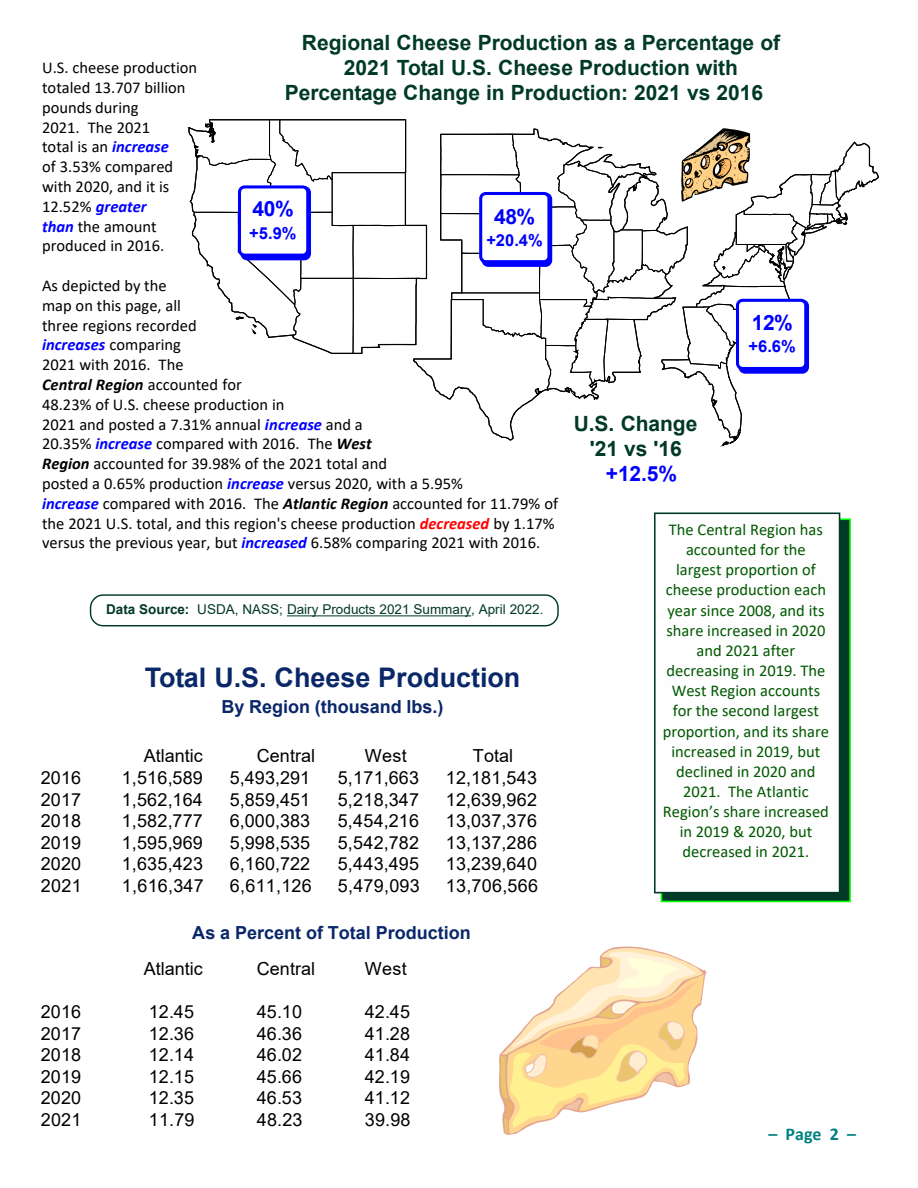
<style>
.page{position:relative;width:918px;height:1188px;background:#fff}
.page>*{position:absolute;margin:0;border:0;box-sizing:border-box;transform-origin:0 0}
.t1{font:700 27px "Arial";color:#092769}
.t2{font:700 21px/25.2px "Arial";color:#003927;text-align:center}
.t3{font:700 21px "Arial";letter-spacing:-.02em;color:#00f}
.t4{font:18px "Arial";color:#000}
.t5{font:700 18px "Arial";color:#092769}
.t6{font:700 18px "Calibri";color:#008080}
.t7{font:16.5px/19.8px "Calibri";color:#000}
.t8{font:16.5px/20.1px "Calibri";color:#005800;text-align:center}
.t9{font:700 16.5px "Arial";color:#00f}
.t10{font:13.5px "Arial";color:#003927}
.s1{font-weight:700;font-style:italic;color:#00f}
.s2{font-weight:700;font-style:italic}
.s3{font-weight:700;font-style:italic;color:#f00}
.s4{font-weight:700}
</style>
<div class="page">
<div style="left:661px;top:518px;width:190px;height:384px;background:#003927;border:2px solid #0f0"></div>
<svg style="left:499px;top:947px;width:208px;height:187px"></svg>
<svg style="left:188px;top:120px;width:691px;height:327px"></svg>
<div style="left:654px;top:513px;width:186px;height:380px;background:#fefefe;border:2px solid #003927"></div>
<svg style="left:89px;top:594px;width:470px;height:33px"></svg>
<p class="t2" style="left:302px;top:32px;width:480px">Regional Cheese Production as a Percentage of</p>
<p class="t2" style="left:344px;top:57px;width:396px">2021 Total U.S. Cheese Production with</p>
<p class="t2" style="left:285px;top:82px;width:480px">Percentage Change in Production: 2021 vs 2016</p>
<p class="t7" style="left:42px;top:59px;width:157px">U.S. cheese production totaled 13.707 billion pounds during<br>2021. The 2021<br>total is an <span class="s1">increase<br></span>of 3.53% compared with 2020, and it is<br>12.52% <span class="s1">greater<br>than</span> the amount produced in 2016.</p>
<p class="t7" style="left:42px;top:277px;width:518px">As depicted by the<br>map on this page, all<br>three regions recorded<br><span class="s1">increases</span> comparing<br>2021 with 2016. The<br><span class="s2">Central Region</span> accounted for<br>48.23% of U.S. cheese production in<br>2021 and posted a 7.31% annual <span class="s1">increase</span> and a<br>20.35% <span class="s1">increase</span> compared with 2016. The <span class="s2">West<br>Region</span> accounted for 39.98% of the 2021 total and<br>posted a 0.65% production <span class="s1">increase</span> versus 2020, with a 5.95%<br><span class="s1">increase</span> compared with 2016. The <span class="s2">Atlantic Region</span> accounted for 11.79% of the 2021 U.S. total, and this region's cheese production <span class="s3">decreased</span> by 1.17% versus the previous year, but <span class="s1">increased</span> 6.58% comparing 2021 with 2016.</p>
<p class="t3" style="left:253px;top:201px;width:43px">40%</p>
<p class="t9" style="left:249px;top:227px;width:49px">+5.9%</p>
<p class="t3" style="left:494px;top:208px;width:43px">48%</p>
<p class="t9" style="left:486px;top:234px;width:58px">+20.4%</p>
<p class="t3" style="left:752px;top:314px;width:43px">12%</p>
<p class="t9" style="left:749px;top:340px;width:49px">+6.6%</p>
<p class="t2" style="left:574px;top:413px;width:125px">U.S. Change '21 vs '16</p>
<p class="t3" style="left:606px;top:466px;width:73px">+12.5%</p>
<p class="t8" style="left:663px;top:521px;width:168px">The Central Region has accounted for the largest proportion of cheese production each year since 2008, and its share increased in 2020 and 2021 after decreasing in 2019. The<br>West Region accounts for the second largest proportion, and its share increased in 2019, but declined in 2020 and<br>2021. The Atlantic<br>Region’s share increased in 2019 &amp; 2020, but decreased in 2021.</p>
<p class="t10" style="left:106px;top:605px;width:439px"><span class="s4">Data Source:</span> USDA, NASS; Dairy Products 2021 Summary, April 2022.</p>
<h1 class="t1" style="left:145px;top:668px;width:377px">Total U.S. Cheese Production</h1>
<p class="t5" style="left:221px;top:700px;width:224px">By Region (thousand lbs.)</p>
<p class="t4" style="left:144px;top:749px;width:61px">Atlantic</p>
<p class="t4" style="left:257px;top:749px;width:60px">Central</p>
<p class="t4" style="left:365px;top:749px;width:43px">West</p>
<p class="t4" style="left:473px;top:749px;width:42px">Total</p>
<p class="t4" style="left:41px;top:771px;width:42px">2016</p>
<p class="t4" style="left:122px;top:771px;width:82px">1,516,589</p>
<p class="t4" style="left:230px;top:771px;width:82px">5,493,291</p>
<p class="t4" style="left:338px;top:771px;width:83px">5,171,663</p>
<p class="t4" style="left:446px;top:771px;width:93px">12,181,543</p>
<p class="t4" style="left:41px;top:792px;width:42px">2017</p>
<p class="t4" style="left:122px;top:792px;width:82px">1,562,164</p>
<p class="t4" style="left:230px;top:792px;width:82px">5,859,451</p>
<p class="t4" style="left:338px;top:792px;width:83px">5,218,347</p>
<p class="t4" style="left:446px;top:792px;width:93px">12,639,962</p>
<p class="t4" style="left:41px;top:814px;width:42px">2018</p>
<p class="t4" style="left:122px;top:814px;width:82px">1,582,777</p>
<p class="t4" style="left:230px;top:814px;width:82px">6,000,383</p>
<p class="t4" style="left:338px;top:814px;width:83px">5,454,216</p>
<p class="t4" style="left:446px;top:814px;width:93px">13,037,376</p>
<p class="t4" style="left:41px;top:836px;width:42px">2019</p>
<p class="t4" style="left:122px;top:836px;width:82px">1,595,969</p>
<p class="t4" style="left:230px;top:836px;width:82px">5,998,535</p>
<p class="t4" style="left:338px;top:836px;width:83px">5,542,782</p>
<p class="t4" style="left:446px;top:836px;width:93px">13,137,286</p>
<p class="t4" style="left:41px;top:857px;width:42px">2020</p>
<p class="t4" style="left:122px;top:857px;width:83px">1,635,423</p>
<p class="t4" style="left:230px;top:857px;width:82px">6,160,722</p>
<p class="t4" style="left:338px;top:857px;width:83px">5,443,495</p>
<p class="t4" style="left:446px;top:857px;width:93px">13,239,640</p>
<p class="t4" style="left:41px;top:879px;width:42px">2021</p>
<p class="t4" style="left:122px;top:879px;width:83px">1,616,347</p>
<p class="t4" style="left:230px;top:879px;width:83px">6,611,126</p>
<p class="t4" style="left:338px;top:879px;width:83px">5,479,093</p>
<p class="t4" style="left:446px;top:879px;width:94px">13,706,566</p>
<p class="t5" style="left:192px;top:926px;width:280px">As a Percent of Total Production</p>
<p class="t4" style="left:144px;top:962px;width:61px">Atlantic</p>
<p class="t4" style="left:257px;top:962px;width:60px">Central</p>
<p class="t4" style="left:365px;top:962px;width:43px">West</p>
<p class="t4" style="left:41px;top:1005px;width:42px">2016</p>
<p class="t4" style="left:149px;top:1005px;width:47px">12.45</p>
<p class="t4" style="left:257px;top:1005px;width:47px">45.10</p>
<p class="t4" style="left:365px;top:1005px;width:47px">42.45</p>
<p class="t4" style="left:41px;top:1026px;width:42px">2017</p>
<p class="t4" style="left:149px;top:1026px;width:47px">12.36</p>
<p class="t4" style="left:257px;top:1026px;width:47px">46.36</p>
<p class="t4" style="left:365px;top:1026px;width:47px">41.28</p>
<p class="t4" style="left:41px;top:1048px;width:42px">2018</p>
<p class="t4" style="left:149px;top:1048px;width:47px">12.14</p>
<p class="t4" style="left:257px;top:1048px;width:47px">46.02</p>
<p class="t4" style="left:365px;top:1048px;width:47px">41.84</p>
<p class="t4" style="left:41px;top:1070px;width:42px">2019</p>
<p class="t4" style="left:149px;top:1070px;width:47px">12.15</p>
<p class="t4" style="left:257px;top:1070px;width:47px">45.66</p>
<p class="t4" style="left:365px;top:1070px;width:47px">42.19</p>
<p class="t4" style="left:41px;top:1091px;width:42px">2020</p>
<p class="t4" style="left:149px;top:1091px;width:47px">12.35</p>
<p class="t4" style="left:257px;top:1091px;width:47px">46.53</p>
<p class="t4" style="left:365px;top:1091px;width:47px">41.12</p>
<p class="t4" style="left:41px;top:1113px;width:42px">2021</p>
<p class="t4" style="left:149px;top:1113px;width:47px">11.79</p>
<p class="t4" style="left:257px;top:1113px;width:47px">48.23</p>
<p class="t4" style="left:365px;top:1113px;width:47px">39.98</p>
<p class="t6" style="left:768px;top:1127px;width:89px">– Page 2 –</p>
</div>
